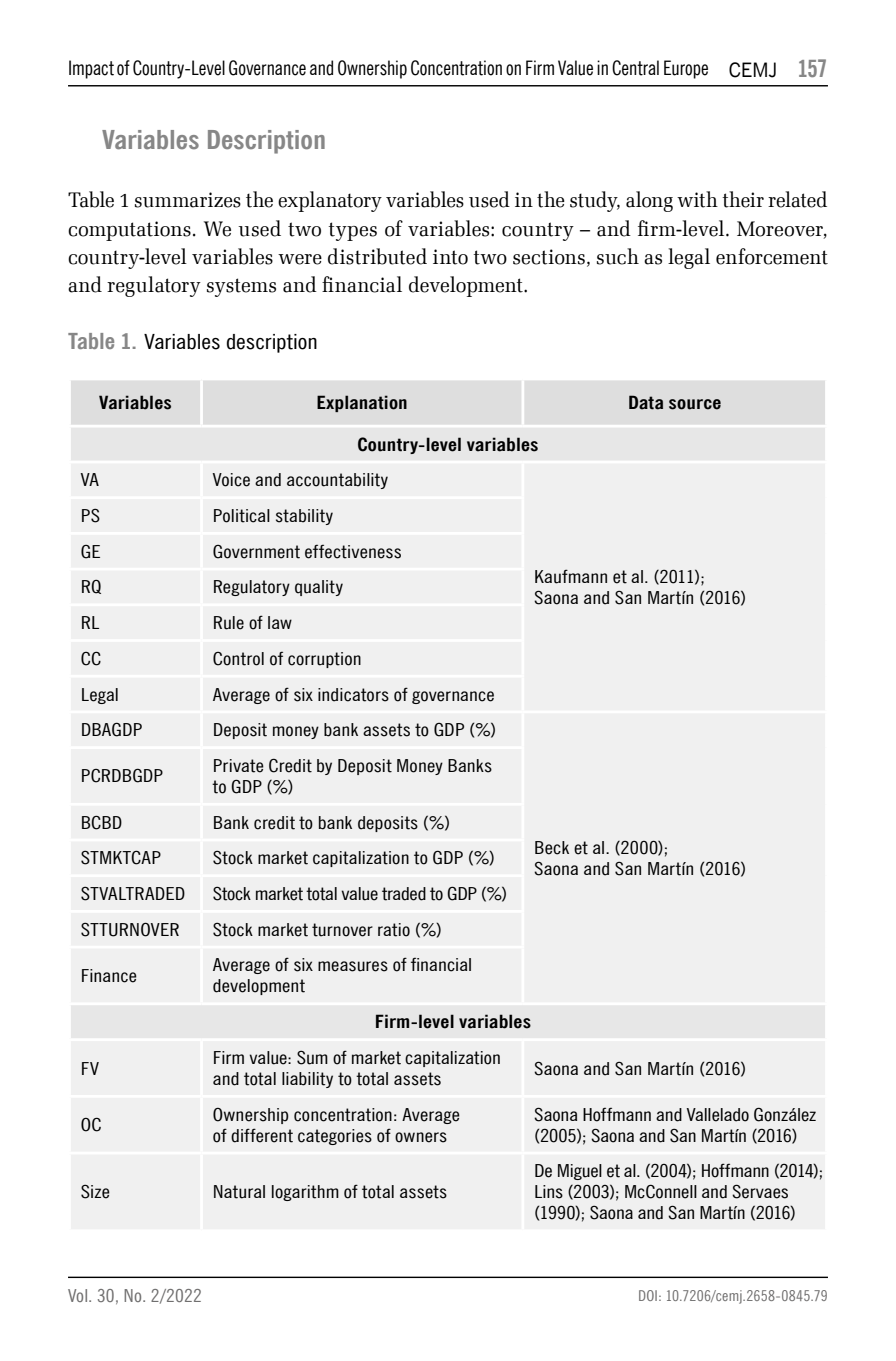
<style>
.page{position:relative;width:896px;height:1361px;background:#fff}
.page>*{position:absolute;margin:0;border:0;box-sizing:border-box;transform-origin:0 0}
.t1{font:700 26px "News Goth Cn EU";letter-spacing:-.005em;color:#878787;scale:1.15 1}
.t2{font:21px/28.4px "Zapf Ellipt EU";color:#000;text-align:justify;scale:.93 1}
.t3{font:21px "News Goth Cn EU";color:#000;scale:1.2 1}
.t4{font:20px "News Goth Cn EU";color:#000}
.t5{font:18px/21px "News Goth Cn EU";letter-spacing:.005em;color:#000;scale:1.2 1}
.t6{font:700 18px "News Goth Cn EU";letter-spacing:.01em;color:#000;scale:1.2 1}
.t7{font:18px "News Goth Cn EU";letter-spacing:.005em;color:#706f6f;scale:1.15 1}
.t8{font:15px "News Goth Cn EU";letter-spacing:.015em;color:#706f6f;scale:1.1 1}
.s1{font-family:"News Goth EU"}
.s2{font-weight:700;font-size:24px;color:#878787}
.s3{font-weight:700;font-size:22px;color:#878787}
</style>
<div class="page">
<hr style="left:68px;top:1276px;width:760px;height:2px;background:#000">
<hr style="left:68px;top:85px;width:760px;height:1px;background:#000">
<div style="left:71px;top:380px;width:754px;height:45px;background:#dedede"></div>
<div style="left:71px;top:427px;width:754px;height:33px;background:#e7e7e7"></div>
<div style="left:71px;top:464px;width:754px;height:765px;background:#f0f0f0"></div>
<hr style="left:200px;top:380px;width:3px;height:45px;background:#fff">
<hr style="left:521px;top:380px;width:3px;height:45px;background:#fff">
<hr style="left:200px;top:463px;width:3px;height:33px;background:#fff">
<hr style="left:521px;top:463px;width:3px;height:33px;background:#fff">
<hr style="left:68px;top:496px;width:133px;height:3px;background:#fff">
<hr style="left:201px;top:496px;width:323px;height:3px;background:#fff">
<hr style="left:200px;top:499px;width:3px;height:33px;background:#fff">
<hr style="left:521px;top:499px;width:3px;height:33px;background:#fff">
<hr style="left:68px;top:532px;width:133px;height:3px;background:#fff">
<hr style="left:201px;top:532px;width:323px;height:3px;background:#fff">
<hr style="left:200px;top:535px;width:3px;height:33px;background:#fff">
<hr style="left:521px;top:535px;width:3px;height:33px;background:#fff">
<hr style="left:68px;top:568px;width:133px;height:2px;background:#fff">
<hr style="left:201px;top:568px;width:323px;height:2px;background:#fff">
<hr style="left:200px;top:570px;width:3px;height:33px;background:#fff">
<hr style="left:521px;top:570px;width:3px;height:33px;background:#fff">
<hr style="left:68px;top:603px;width:133px;height:3px;background:#fff">
<hr style="left:201px;top:603px;width:323px;height:3px;background:#fff">
<hr style="left:200px;top:606px;width:3px;height:33px;background:#fff">
<hr style="left:521px;top:606px;width:3px;height:33px;background:#fff">
<hr style="left:68px;top:639px;width:133px;height:3px;background:#fff">
<hr style="left:201px;top:639px;width:323px;height:3px;background:#fff">
<hr style="left:200px;top:642px;width:3px;height:33px;background:#fff">
<hr style="left:521px;top:642px;width:3px;height:33px;background:#fff">
<hr style="left:68px;top:675px;width:133px;height:2px;background:#fff">
<hr style="left:201px;top:675px;width:323px;height:2px;background:#fff">
<hr style="left:200px;top:677px;width:3px;height:33px;background:#fff">
<hr style="left:521px;top:677px;width:3px;height:33px;background:#fff">
<hr style="left:68px;top:710px;width:133px;height:3px;background:#fff">
<hr style="left:201px;top:710px;width:322px;height:3px;background:#fff">
<hr style="left:200px;top:713px;width:3px;height:33px;background:#fff">
<hr style="left:523px;top:710px;width:305px;height:3px;background:#fff">
<hr style="left:521px;top:713px;width:3px;height:33px;background:#fff">
<hr style="left:68px;top:746px;width:133px;height:3px;background:#fff">
<hr style="left:201px;top:746px;width:323px;height:3px;background:#fff">
<hr style="left:200px;top:749px;width:3px;height:54px;background:#fff">
<hr style="left:521px;top:749px;width:3px;height:54px;background:#fff">
<hr style="left:68px;top:803px;width:133px;height:3px;background:#fff">
<hr style="left:201px;top:803px;width:323px;height:3px;background:#fff">
<hr style="left:200px;top:806px;width:3px;height:32px;background:#fff">
<hr style="left:521px;top:806px;width:3px;height:32px;background:#fff">
<hr style="left:68px;top:838px;width:133px;height:3px;background:#fff">
<hr style="left:201px;top:838px;width:323px;height:3px;background:#fff">
<hr style="left:200px;top:841px;width:3px;height:33px;background:#fff">
<hr style="left:521px;top:841px;width:3px;height:33px;background:#fff">
<hr style="left:68px;top:874px;width:133px;height:3px;background:#fff">
<hr style="left:201px;top:874px;width:323px;height:3px;background:#fff">
<hr style="left:200px;top:877px;width:3px;height:33px;background:#fff">
<hr style="left:521px;top:877px;width:3px;height:33px;background:#fff">
<hr style="left:68px;top:910px;width:133px;height:3px;background:#fff">
<hr style="left:201px;top:910px;width:323px;height:3px;background:#fff">
<hr style="left:200px;top:913px;width:3px;height:32px;background:#fff">
<hr style="left:521px;top:913px;width:3px;height:32px;background:#fff">
<hr style="left:68px;top:945px;width:133px;height:3px;background:#fff">
<hr style="left:201px;top:945px;width:323px;height:3px;background:#fff">
<hr style="left:200px;top:948px;width:3px;height:54px;background:#fff">
<hr style="left:521px;top:948px;width:3px;height:54px;background:#fff">
<hr style="left:68px;top:1002px;width:133px;height:3px;background:#fff">
<hr style="left:201px;top:1002px;width:322px;height:3px;background:#fff">
<hr style="left:523px;top:1002px;width:305px;height:3px;background:#fff">
<hr style="left:68px;top:1038px;width:133px;height:3px;background:#fff">
<hr style="left:201px;top:1038px;width:322px;height:3px;background:#fff">
<hr style="left:200px;top:1041px;width:3px;height:54px;background:#fff">
<hr style="left:523px;top:1038px;width:305px;height:3px;background:#fff">
<hr style="left:521px;top:1041px;width:3px;height:54px;background:#fff">
<hr style="left:68px;top:1095px;width:133px;height:2px;background:#fff">
<hr style="left:201px;top:1095px;width:322px;height:2px;background:#fff">
<hr style="left:200px;top:1097px;width:3px;height:54px;background:#fff">
<hr style="left:523px;top:1095px;width:305px;height:2px;background:#fff">
<hr style="left:521px;top:1097px;width:3px;height:54px;background:#fff">
<hr style="left:68px;top:1151px;width:133px;height:3px;background:#fff">
<hr style="left:201px;top:1151px;width:322px;height:3px;background:#fff">
<hr style="left:200px;top:1154px;width:3px;height:75px;background:#fff">
<hr style="left:523px;top:1151px;width:305px;height:3px;background:#fff">
<hr style="left:521px;top:1154px;width:3px;height:75px;background:#fff">
<p class="t4" style="left:68px;top:56px;width:761px">Impact of Country-Level Governance and Ownership Concentration on Firm Value in Central Europe <span class="s1">CEMJ</span> <span class="s2">157</span></p>
<h1 class="t1" style="left:102px;top:124px;width:196px">Variables Description</h1>
<p class="t2" style="left:68px;top:186px;width:818px">Table 1 summarizes the explanatory variables used in the study, along with their related computations. We used two types of variables: country – and firm-level. Moreover, country-level variables were distributed into two sections, such as legal enforcement and regulatory systems and financial development.</p>
<p class="t3" style="left:68px;top:329px;width:210px"><span class="s3">Table 1.</span> Variables description</p>
<p class="t6" style="left:99px;top:391px;width:62px">Variables</p>
<p class="t6" style="left:316px;top:391px;width:78px">Explanation</p>
<p class="t6" style="left:628px;top:391px;width:79px">Data source</p>
<p class="t6" style="left:357px;top:433px;width:152px">Country-level variables</p>
<p class="t5" style="left:81px;top:470px;width:17px">VA</p>
<p class="t5" style="left:213px;top:470px;width:148px">Voice and accountability</p>
<p class="t5" style="left:81px;top:505px;width:18px">PS</p>
<p class="t5" style="left:213px;top:505px;width:102px">Political stability</p>
<p class="t5" style="left:81px;top:541px;width:18px">GE</p>
<p class="t5" style="left:213px;top:541px;width:159px">Government effectiveness</p>
<p class="t5" style="left:81px;top:577px;width:19px">RQ</p>
<p class="t5" style="left:213px;top:577px;width:110px">Regulatory quality</p>
<p class="t5" style="left:81px;top:612px;width:17px">RL</p>
<p class="t5" style="left:213px;top:612px;width:68px">Rule of law</p>
<p class="t5" style="left:81px;top:648px;width:18px">CC</p>
<p class="t5" style="left:213px;top:648px;width:126px">Control of corruption</p>
<p class="t5" style="left:81px;top:684px;width:33px">Legal</p>
<p class="t5" style="left:213px;top:684px;width:236px">Average of six indicators of governance</p>
<p class="t5" style="left:81px;top:719px;width:53px">DBAGDP</p>
<p class="t5" style="left:213px;top:719px;width:238px">Deposit money bank assets to GDP (%)</p>
<p class="t5" style="left:534px;top:566px;width:178px">Kaufmann et al. (2011);<br>Saona and San Martín (2016)</p>
<p class="t5" style="left:81px;top:766px;width:70px">PCRDBGDP</p>
<p class="t5" style="left:213px;top:755px;width:234px">Private Credit by Deposit Money Banks to GDP (%)</p>
<p class="t5" style="left:81px;top:812px;width:36px">BCBD</p>
<p class="t5" style="left:213px;top:812px;width:199px">Bank credit to bank deposits (%)</p>
<p class="t5" style="left:81px;top:848px;width:68px">STMKTCAP</p>
<p class="t5" style="left:213px;top:848px;width:237px">Stock market capitalization to GDP (%)</p>
<p class="t5" style="left:81px;top:883px;width:89px">STVALTRADED</p>
<p class="t5" style="left:213px;top:883px;width:247px">Stock market total value traded to GDP (%)</p>
<p class="t5" style="left:81px;top:919px;width:84px">STTURNOVER</p>
<p class="t5" style="left:213px;top:919px;width:193px">Stock market turnover ratio (%)</p>
<p class="t5" style="left:81px;top:965px;width:48px">Finance</p>
<p class="t5" style="left:213px;top:955px;width:218px">Average of six measures of financial development</p>
<p class="t6" style="left:375px;top:1010px;width:132px">Firm-level variables</p>
<p class="t5" style="left:81px;top:1058px;width:17px">FV</p>
<p class="t5" style="left:213px;top:1047px;width:242px">Firm value: Sum of market capitalization and total liability to total assets</p>
<p class="t5" style="left:534px;top:1058px;width:178px">Saona and San Martín (2016)</p>
<p class="t5" style="left:81px;top:1114px;width:19px">OC</p>
<p class="t5" style="left:213px;top:1104px;width:207px">Ownership concentration: Average of different categories of owners</p>
<p class="t5" style="left:534px;top:1104px;width:237px">Saona Hoffmann and Vallelado González (2005); Saona and San Martín (2016)</p>
<p class="t5" style="left:534px;top:837px;width:178px">Beck et al. (2000);<br>Saona and San Martín (2016)</p>
<p class="t5" style="left:81px;top:1182px;width:26px">Size</p>
<p class="t5" style="left:213px;top:1182px;width:197px">Natural logarithm of total assets</p>
<p class="t5" style="left:534px;top:1161px;width:243px">De Miguel et al. (2004); Hoffmann (2014);<br>Lins (2003); McConnell and Servaes (1990); Saona and San Martín (2016)</p>
<p class="t7" style="left:68px;top:1285px;width:118px">Vol. 30, No. 2/2022</p>
<p class="t8" style="left:638px;top:1286px;width:174px">DOI: 10.7206/cemj.2658-0845.79</p>
</div>
